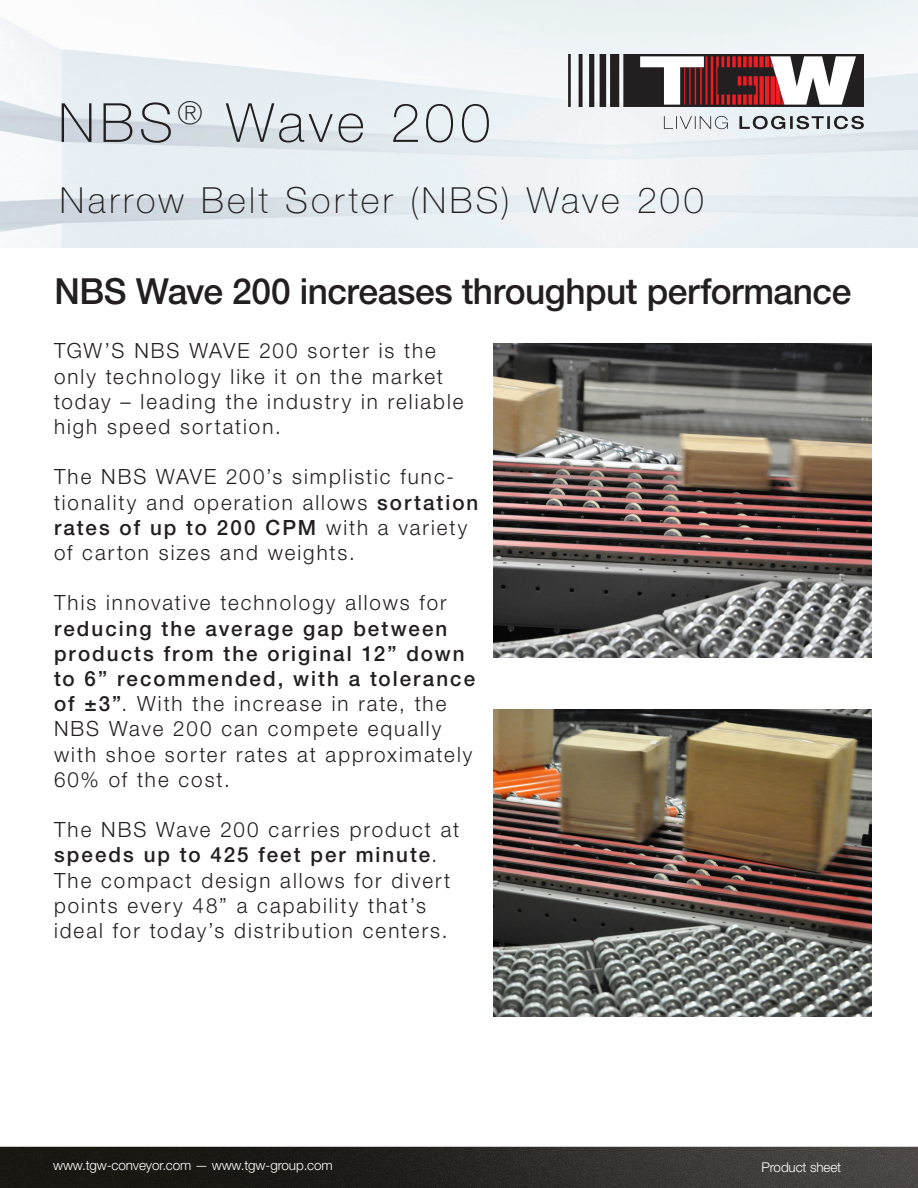
<style>
.page{position:relative;width:918px;height:1188px;background:#fff}
.page>*{position:absolute;margin:0;border:0;box-sizing:border-box;transform-origin:0 0}
.HEAD{font:100 54px "Helvetica Neue LT Std";letter-spacing:.08em;color:#231f20}
.numeration{font:500 36px "Helvetica Neue LT Std";letter-spacing:-.015em;color:#231f20}
.HEAD-2{font:100 36px "Helvetica Neue LT Std";letter-spacing:.095em;color:#231f20}
.introduction{font:300 21px/25.2px "Helvetica Neue LT Std";letter-spacing:.095em;color:#231f20}
.web_white{font:300 13.5px "Helvetica Neue LT Std";letter-spacing:-.01em;color:#fff}
.s1{font-weight:500}
</style>
<div class="page">
<img style="left:0;top:1147px;width:918px;height:41px">
<img style="left:494px;top:343px;width:377px;height:315px">
<svg style="left:568px;top:54px;width:296px;height:53px"></svg>
<svg style="left:664px;top:116px;width:200px;height:13px"></svg>
<img style="left:494px;top:710px;width:377px;height:306px">
<p class="HEAD" style="left:58px;top:92px;width:434px">NBS<sup>®</sup> Wave 200</p>
<p class="HEAD-2" style="left:60px;top:180px;width:645px">Narrow Belt Sorter (NBS) Wave 200</p>
<p class="numeration" style="left:55px;top:270px;width:798px">NBS Wave 200 increases throughput performance</p>
<p class="introduction" style="left:54px;top:338px;width:391px">TGW’S NBS WAVE 200 sorter is the only technology like it on the market</p>
<p class="introduction" style="left:54px;top:388px;width:411px">today – leading the industry in reliable high speed sortation.</p>
<p class="introduction" style="left:54px;top:464px;width:426px">The NBS WAVE 200’s simplistic func&shy;tionality and operation allows <span class="s1">sortation rates of up to 200 CPM</span> with a variety of carton sizes and weights.</p>
<p class="introduction" style="left:54px;top:590px;width:423px">This innovative technology allows for <span class="s1">reducing the average gap between products from the original 12” down to 6” recommended, with a tolerance of ±3”</span>. With the increase in rate, the NBS Wave 200 can compete equally with shoe sorter rates at approximately 60% of the cost.</p>
<p class="introduction" style="left:54px;top:817px;width:407px">The NBS Wave 200 carries product at <span class="s1">speeds up to 425 feet per minute</span>.<br>The compact design allows for divert points every 48” a capability that’s</p>
<p class="introduction" style="left:54px;top:917px;width:395px">ideal for today’s distribution centers.</p>
<p class="web_white" style="left:53px;top:1157px;width:281px">www.tgw-conveyor.com — www.tgw-group.com</p>
<p class="web_white" style="left:761px;top:1159px;width:81px">Product sheet</p>
</div>
